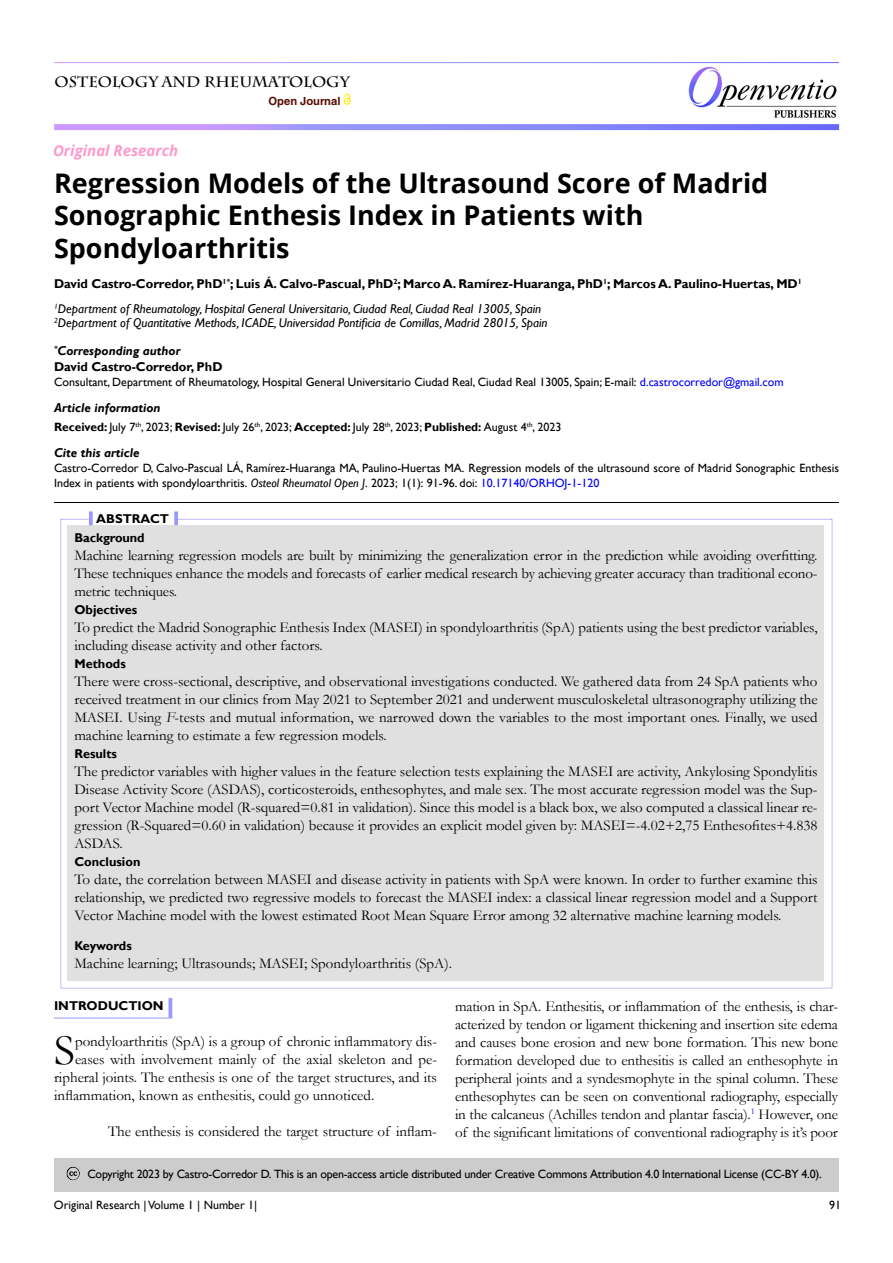
<style>
.page{position:relative;width:893px;height:1263px;background:#fff}
.page>*{position:absolute;margin:0;border:0;box-sizing:border-box;transform-origin:0 0}
.t1{font:43.8px "Garamond";color:#000}
.t2{font:700 27px/32.4px "Open Sans";color:#000}
.t3{font:15px/18px "Garamond";color:#000;text-align:justify}
.t4{font:700 15px "Charlemagne Std";color:#000}
.t5{font:italic 700 15px "Open Sans";color:#f9c}
.t6{font:700 12.75px/25.5px "Gill Sans";color:#000101}
.t7{font:italic 12.75px "Gill Sans";color:#000101}
.t8{font:700 12.75px/19.4px "Gill Sans";color:#000}
.t9{font:italic 700 12.75px "Gill Sans";color:#000101}
.t10{font:italic 700 12.75px "Gill Sans";color:#000}
.t11{font:12px/15px "Gill Sans";color:#000}
.t12{font:12px "Gill Sans";color:#000101}
.t13{font:12px "Gill Sans";letter-spacing:-.02em;color:#000}
.t14{font:700 11.25px "Helvetica LT Std";color:#580b05}
.s1{font-weight:400;font-style:italic}
.s2{font-style:italic}
.s3{color:#0000fa}
.s4{font-weight:700}
</style>
<div class="page">
<img style="left:688px;top:67px;width:149px;height:50px">
<svg style="left:344px;top:93px;width:6px;height:11px"></svg>
<svg style="left:54px;top:124px;width:785px;height:6px;background:#998cff"></svg>
<div style="left:41px;top:492px;width:810px;height:12px;background:#f6f1f3;opacity:.75"></div>
<div style="left:48px;top:510px;width:796px;height:480px;background:#f6f1f3;opacity:.75"></div>
<svg style="left:89px;top:511px;width:4px;height:14px"></svg>
<svg style="left:174px;top:511px;width:4px;height:14px"></svg>
<div style="left:54px;top:1158px;width:785px;height:34px;background:#ccc"></div>
<div style="left:53px;top:1155px;width:41px;height:26px;background:#f6f1f3;opacity:.75"></div>
<hr style="left:54px;top:1018px;width:118px;height:1px;background:#99f">
<hr style="left:169px;top:998px;width:3px;height:20px;background:#99f">
<p class="t4" style="left:55px;top:73px;width:296px">OSTEOLOGY AND RHEUMATOLOGY</p>
<p class="t14" style="left:268px;top:94px;width:74px">Open Journal</p>
<p class="t5" style="left:53px;top:140px;width:127px">Original Research</p>
<h2 class="t2" style="left:54px;top:166px;width:716px">Regression Models of the Ultrasound Score of Madrid<br>Sonographic Enthesis Index in Patients with<br>Spondyloarthritis</h2>
<p class="t6" style="left:54px;top:271px;width:749px">David Castro-Corredor, PhD<sup>1*</sup>; Luis Á. Calvo-Pascual, PhD<sup>2</sup>; Marco A. Ramírez-Huaranga, PhD<sup>1</sup>; Marcos A. Paulino-Huertas, MD<sup>1<br></sup><sup>1</sup><span class="s1">Department of Rheumatology, Hospital General Universitario, Ciudad Real, Ciudad Real 13005, Spain</span></p>
<p class="t7" style="left:54px;top:315px;width:495px"><sup>2</sup>Department of Quantitative Methods, ICADE, Universidad Pontificia de Comillas, Madrid 28015, Spain</p>
<p class="t6" style="left:54px;top:344px;width:170px;line-height:15.3px"><sup>*</sup><span class="s2">Corresponding author<br></span>David Castro-Corredor, PhD</p>
<p class="t12" style="left:54px;top:375px;width:731px">Consultant, Department of Rheumatology, Hospital General Universitario Ciudad Real, Ciudad Real 13005, Spain; E-mail: <span class="s3">d.castrocorredor@gmail.com</span></p>
<p class="t9" style="left:54px;top:400px;width:108px">Article information</p>
<p class="t12" style="left:54px;top:420px;width:509px"><span class="s4">Received:</span> July 7<sup>th</sup>, 2023; <span class="s4">Revised:</span> July 26<sup>th</sup>, 2023; <span class="s4">Accepted:</span> July 28<sup>th</sup>, 2023; <span class="s4">Published:</span> August 4<sup>th</sup>, 2023</p>
<p class="t10" style="left:54px;top:445px;width:87px">Cite this article</p>
<p class="t11" style="left:54px;top:461px;width:786px">Castro-Corredor D, Calvo-Pascual LÁ, Ramírez-Huaranga MA, Paulino-Huertas MA. Regression models of the ultrasound score of Madrid Sonographic Enthesis<br>Index in patients with spondyloarthritis. <span class="s2">Osteol Rheumatol Open J</span>. 2023; 1(1): 91-96. doi: <span class="s3">10.17140/ORHOJ-1-120</span></p>
<p class="t8" style="left:74px;top:509px;width:96px;text-indent:22px">ABSTRACT<br>Background</p>
<p class="t3" style="left:74px;top:546px;width:745px">Machine learning regression models are built by minimizing the generalization error in the prediction while avoiding overfitting.<br>These techniques enhance the models and forecasts of earlier medical research by achieving greater accuracy than traditional econo&shy;metric techniques.</p>
<p class="t8" style="left:74px;top:600px;width:64px">Objectives</p>
<p class="t3" style="left:74px;top:618px;width:745px">To predict the Madrid Sonographic Enthesis Index (MASEI) in spondyloarthritis (SpA) patients using the best predictor variables, including disease activity and other factors.</p>
<p class="t8" style="left:74px;top:654px;width:53px">Methods</p>
<p class="t3" style="left:74px;top:672px;width:745px">There were cross-sectional, descriptive, and observational investigations conducted. We gathered data from 24 SpA patients who received treatment in our clinics from May 2021 to September 2021 and underwent musculoskeletal ultrasonography utilizing the MASEI. Using <span class="s2">F</span>-tests and mutual information, we narrowed down the variables to the most important ones. Finally, we used machine learning to estimate a few regression models.</p>
<p class="t8" style="left:74px;top:744px;width:44px">Results</p>
<p class="t3" style="left:74px;top:762px;width:745px">The predictor variables with higher values in the feature selection tests explaining the MASEI are activity, Ankylosing Spondylitis Disease Activity Score (ASDAS), corticosteroids, enthesophytes, and male sex. The most accurate regression model was the Sup&shy;port Vector Machine model (R-squared=0.81 in validation). Since this model is a black box, we also computed a classical linear re&shy;gression (R-Squared=0.60 in validation) because it provides an explicit model given by: MASEI=-4.02+2,75 Enthesofites+4.838<br>ASDAS.</p>
<p class="t8" style="left:74px;top:852px;width:68px">Conclusion</p>
<p class="t3" style="left:74px;top:870px;width:745px">To date, the correlation between MASEI and disease activity in patients with SpA were known. In order to further examine this relationship, we predicted two regressive models to forecast the MASEI index: a classical linear regression model and a Support Vector Machine model with the lowest estimated Root Mean Square Error among 32 alternative machine learning models.</p>
<p class="t8" style="left:74px;top:936px;width:59px">Keywords</p>
<p class="t3" style="left:74px;top:954px;width:379px">Machine learning; Ultrasounds; MASEI; Spondyloarthritis (SpA).</p>
<p class="t8" style="left:54px;top:996px;width:111px">INTRODUCTION</p>
<h1 class="t1" style="left:54px;top:1021px;width:23px">S</h1>
<p class="t3" style="left:75px;top:1032px;width:363px">pondyloarthritis (SpA) is a group of chronic inflammatory dis-</p>
<p class="t3" style="left:75px;top:1050px;width:363px">eases with involvement mainly of the axial skeleton and pe-</p>
<p class="t3" style="left:54px;top:1068px;width:384px">ripheral joints. The enthesis is one of the target structures, and its</p>
<p class="t3" style="left:54px;top:1086px;width:322px">inflammation, known as enthesitis, could go unnoticed.</p>
<p class="t3" style="left:108px;top:1122px;width:330px">The enthesis is considered the target structure of inflam-</p>
<p class="t3" style="left:455px;top:997px;width:384px">mation in SpA. Enthesitis, or inflammation of the enthesis, is char&shy;acterized by tendon or ligament thickening and insertion site edema and causes bone erosion and new bone formation. This new bone formation developed due to enthesitis is called an enthesophyte in peripheral joints and a syndesmophyte in the spinal column. These enthesophytes can be seen on conventional radiography, especially in the calcaneus (Achilles tendon and plantar fascia).<sup>1</sup> However, one of the significant limitations of conventional radiography is it’s poor</p>
<p class="t13" style="left:87px;top:1167px;width:736px">Copyright 2023 by Castro-Corredor D. This is an open-access article distributed under Creative Commons Attribution 4.0 International License (CC-BY 4.0).</p>
<p class="t11" style="left:54px;top:1198px;width:205px">Original Research | Volume 1 | Number 1|</p>
<p class="t11" style="left:829px;top:1198px;width:13px">91</p>
</div>
